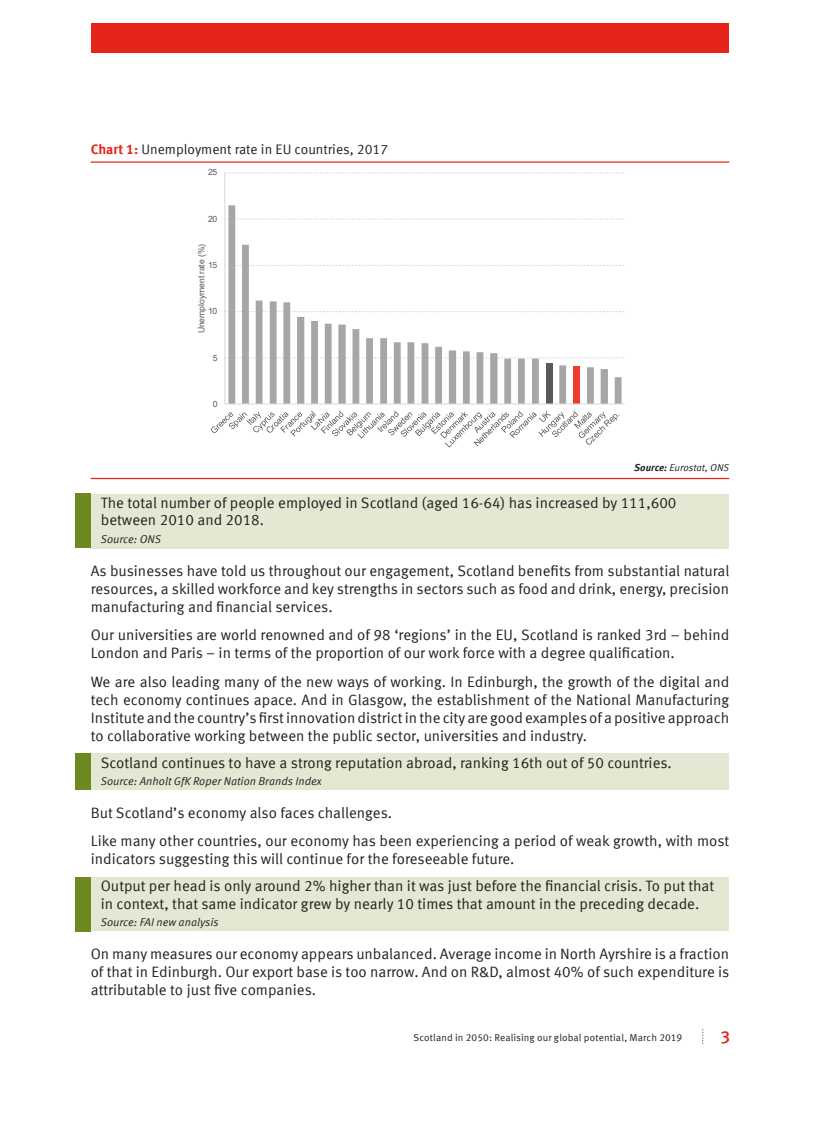
<style>
.page{position:relative;width:820px;height:1128px;background:#fff}
.page>*{position:absolute;margin:0;border:0;box-sizing:border-box;transform-origin:0 0}
.t1{font:500 17.5px "Meta Offc";color:#e72419}
.Shaded_green{font:15px/18px "Meta Offc Norm";color:#231f20}
.t2{font:13.75px "Meta Offc Norm";color:#231f20}
.Shaded_green-2{font:11.25px "Meta Offc Norm Ita";color:#231f20}
.t3{font:10px "Meta Offc Norm";letter-spacing:.01em;color:#231f20}
.t4{font:10px "Meta Offc Norm Ita";letter-spacing:-.005em;color:#231f20}
.t5{font:8.62px "Arial";letter-spacing:-.025em;color:#595959}
.s1{font-family:"Meta Offc";font-weight:700;color:#e72419}
.s2{font-family:"Meta Offc";font-weight:700;font-style:italic}
</style>
<div class="page">
<div style="left:91px;top:23px;width:637px;height:29px;background:#e72419"></div>
<svg style="left:702px;top:1029px;width:1px;height:14px"></svg>
<hr style="left:91px;top:161px;width:637px;height:2px;background:#e72419">
<hr style="left:91px;top:478px;width:637px;height:1px;background:#e72419">
<svg style="left:225px;top:172px;width:399px;height:1px"></svg>
<svg style="left:228px;top:205px;width:393px;height:198px"></svg>
<hr style="left:224px;top:172px;width:1px;height:232px;background:#d9d9d9">
<hr style="left:225px;top:403px;width:399px;height:1px;background:#d9d9d9">
<svg style="left:211px;top:410px;width:409px;height:38px"></svg>
<div style="left:91px;top:494px;width:637px;height:54px;background:#e4e7d1"></div>
<div style="left:76px;top:494px;width:15px;height:54px;background:#6c8a1f"></div>
<div style="left:91px;top:753px;width:637px;height:37px;background:#e4e7d1"></div>
<div style="left:76px;top:753px;width:15px;height:37px;background:#6c8a1f"></div>
<div style="left:91px;top:877px;width:637px;height:54px;background:#e4e7d1"></div>
<div style="left:76px;top:877px;width:15px;height:54px;background:#6c8a1f"></div>
<p class="t2" style="left:91px;top:142px;width:299px"><span class="s1">Chart 1:</span> Unemployment rate in EU countries, 2017</p>
<p class="t5" style="left:208px;top:166px;width:11px">25</p>
<p class="t5" style="left:208px;top:213px;width:11px">20</p>
<p class="t5" style="left:195px;top:333px;width:91px;rotate:-90deg">Unemployment rate (%)</p>
<p class="t5" style="left:208px;top:259px;width:11px">15</p>
<p class="t5" style="left:208px;top:305px;width:11px">10</p>
<p class="t5" style="left:213px;top:351px;width:6px">5</p>
<p class="t5" style="left:213px;top:398px;width:6px">0</p>
<p class="t4" style="left:634px;top:461px;width:96px"><span class="s2">Source:</span> Eurostat, ONS</p>
<p class="Shaded_green" style="left:101px;top:494px;width:577px;line-height:17.5px">The total number of people employed in Scotland (aged 16-64) has increased by 111,600 between 2010 and 2018.</p>
<p class="Shaded_green-2" style="left:101px;top:532px;width:62px">Source: ONS</p>
<p class="Shaded_green" style="left:91px;top:562px;width:639px;text-align:justify">As businesses have told us throughout our engagement, Scotland benefits from substantial natural resources, a skilled workforce and key strengths in sectors such as food and drink, energy, precision manufacturing and financial services.</p>
<p class="Shaded_green" style="left:91px;top:626px;width:639px">Our universities are world renowned and of 98 ‘regions’ in the EU, Scotland is ranked 3rd – behind<br>London and Paris – in terms of the proportion of our work force with a degree qualification.</p>
<p class="Shaded_green" style="left:91px;top:672px;width:639px;text-align:justify">We are also leading many of the new ways of working. In Edinburgh, the growth of the digital and tech economy continues apace. And in Glasgow, the establishment of the National Manufacturing Institute and the country’s first innovation district in the city are good examples of a positive approach to collaborative working between the public sector, universities and industry.</p>
<p class="Shaded_green" style="left:101px;top:753px;width:572px">Scotland continues to have a strong reputation abroad, ranking 16th out of 50 countries.</p>
<p class="Shaded_green-2" style="left:101px;top:774px;width:222px">Source: Anholt GfK Roper Nation Brands Index</p>
<p class="Shaded_green" style="left:91px;top:804px;width:303px">But Scotland’s economy also faces challenges.</p>
<p class="Shaded_green" style="left:91px;top:832px;width:639px">Like many other countries, our economy has been experiencing a period of weak growth, with most indicators suggesting this will continue for the foreseeable future.</p>
<p class="Shaded_green" style="left:101px;top:877px;width:614px;line-height:17.5px">Output per head is only around 2% higher than it was just before the financial crisis. To put that in context, that same indicator grew by nearly 10 times that amount in the preceding decade.</p>
<p class="Shaded_green-2" style="left:101px;top:915px;width:119px">Source: FAI new analysis</p>
<p class="Shaded_green" style="left:91px;top:945px;width:639px;text-align:justify">On many measures our economy appears unbalanced. Average income in North Ayrshire is a fraction of that in Edinburgh. Our export base is too narrow. And on R&amp;D, almost 40% of such expenditure is attributable to just five companies.</p>
<p class="t3" style="left:413px;top:1031px;width:270px">Scotland in 2050: Realising our global potential, March 2019</p>
<p class="t1" style="left:720px;top:1026px;width:11px">3</p>
</div>
